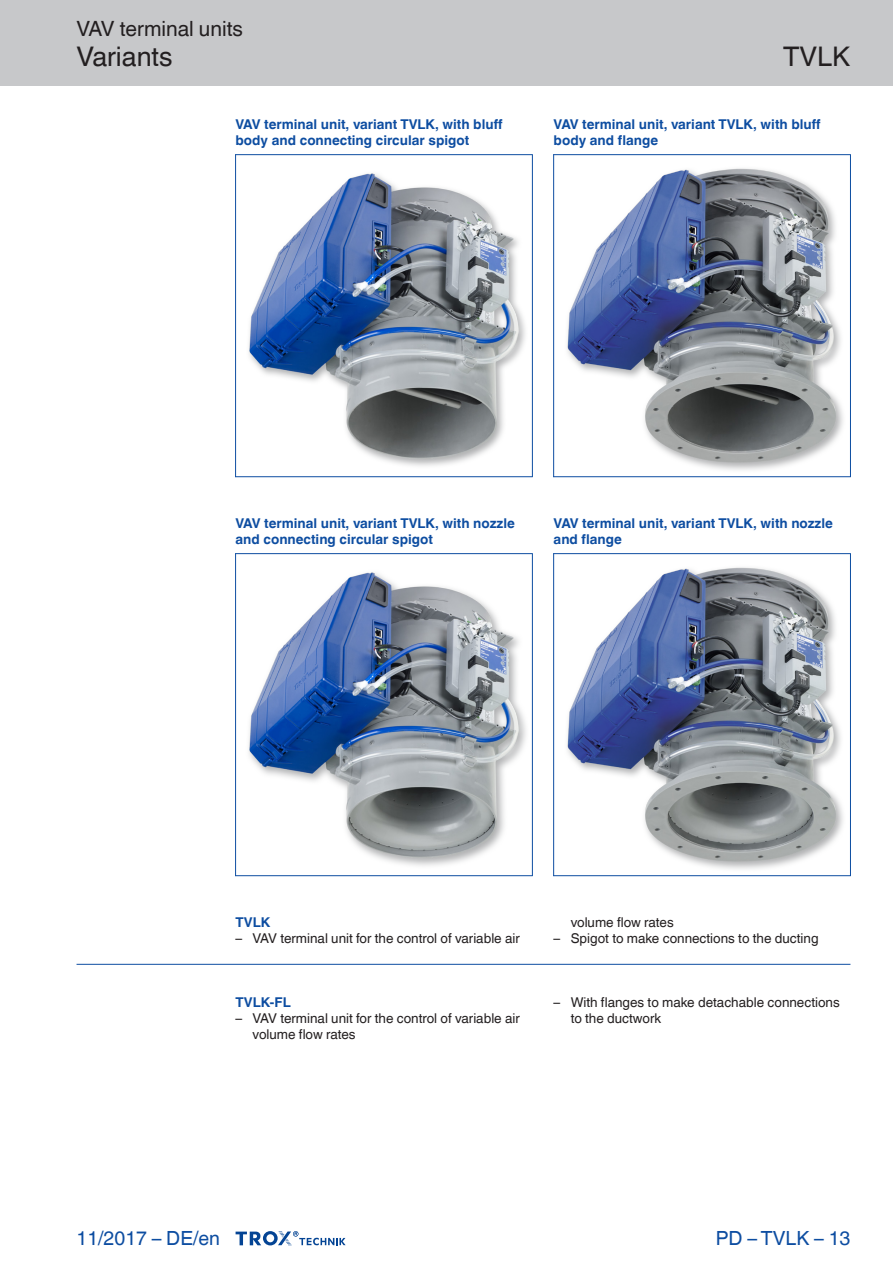
<style>
.page{position:relative;width:893px;height:1263px;background:#fff}
.page>*{position:absolute;margin:0;border:0;box-sizing:border-box;transform-origin:0 0}
.Navigation_2{font:27px "TROX Helvetica";color:#231f20}
.Navigation_3{font:27px "TROX Helvetica";color:#231f20}
.Navigation_1{font:21px "TROX Helvetica";color:#231f20}
.country{font:19.5px "TROX Helvetica";color:#0d4da1}
.pagina_li-re{font:19.5px "TROX Helvetica";color:#0d4da1}
.Standard_oben_links{font:700 13.5px/16.2px "TROX Helvetica";color:#0d4da1}
.descr_txt_section_li{font:13.5px/16.2px "TROX Helvetica";color:#231f20}
.descr_txt_section_ti{font:700 13.5px "TROX Helvetica";color:#0d4da1}
</style>
<div class="page">
<div style="left:0;top:0;width:893px;height:85px;background:#c7c8ca"></div>
<svg style="left:236px;top:1231px;width:110px;height:15px"></svg>
<hr style="left:77px;top:964px;width:773px;height:1px;background:#0d4da1">
<img style="left:236px;top:159px;width:296px;height:313px">
<img style="left:554px;top:155px;width:296px;height:321px">
<hr style="left:235px;top:154px;width:1px;height:323px;background:#0d4da1">
<hr style="left:532px;top:154px;width:1px;height:323px;background:#0d4da1">
<hr style="left:235px;top:154px;width:297px;height:1px;background:#0d4da1">
<hr style="left:235px;top:476px;width:297px;height:1px;background:#0d4da1">
<hr style="left:553px;top:154px;width:1px;height:323px;background:#0d4da1">
<hr style="left:850px;top:154px;width:1px;height:323px;background:#0d4da1">
<hr style="left:553px;top:154px;width:297px;height:1px;background:#0d4da1">
<hr style="left:553px;top:476px;width:297px;height:1px;background:#0d4da1">
<img style="left:236px;top:558px;width:296px;height:313px">
<img style="left:554px;top:554px;width:296px;height:321px">
<hr style="left:235px;top:553px;width:1px;height:323px;background:#0d4da1">
<hr style="left:532px;top:553px;width:1px;height:323px;background:#0d4da1">
<hr style="left:235px;top:553px;width:297px;height:1px;background:#0d4da1">
<hr style="left:235px;top:875px;width:297px;height:1px;background:#0d4da1">
<hr style="left:553px;top:553px;width:1px;height:323px;background:#0d4da1">
<hr style="left:850px;top:553px;width:1px;height:323px;background:#0d4da1">
<hr style="left:553px;top:553px;width:297px;height:1px;background:#0d4da1">
<hr style="left:553px;top:875px;width:297px;height:1px;background:#0d4da1">
<p class="Navigation_1" style="left:77px;top:17px;width:168px">VAV terminal units</p>
<p class="Navigation_2" style="left:77px;top:41px;width:98px">Variants</p>
<p class="Navigation_3" style="left:783px;top:41px;width:69px">TVLK</p>
<p class="Standard_oben_links" style="left:236px;top:116px;width:269px">VAV terminal unit, variant TVLK, with bluff body and connecting circular spigot</p>
<p class="Standard_oben_links" style="left:554px;top:116px;width:269px">VAV terminal unit, variant TVLK, with bluff body and flange</p>
<p class="Standard_oben_links" style="left:236px;top:515px;width:281px">VAV terminal unit, variant TVLK, with nozzle and connecting circular spigot</p>
<p class="Standard_oben_links" style="left:554px;top:515px;width:281px">VAV terminal unit, variant TVLK, with nozzle and flange</p>
<p class="descr_txt_section_ti" style="left:236px;top:914px;width:36px">TVLK</p>
<p class="descr_txt_section_li" style="left:236px;top:930px;width:286px">– VAV terminal unit for the control of variable air</p>
<p class="descr_txt_section_ti" style="left:236px;top:994px;width:57px">TVLK-FL</p>
<p class="descr_txt_section_li" style="left:253px;top:1010px;width:269px;text-indent:-17px">– VAV terminal unit for the control of variable air volume flow rates</p>
<p class="descr_txt_section_li" style="left:571px;top:914px;width:105px">volume flow rates</p>
<p class="descr_txt_section_li" style="left:554px;top:930px;width:266px">– Spigot to make connections to the ducting</p>
<p class="descr_txt_section_li" style="left:571px;top:994px;width:271px;text-indent:-17px">– With flanges to make detachable connections to the ductwork</p>
<p class="country" style="left:77px;top:1227px;width:145px">11/2017 – DE/en</p>
<p class="pagina_li-re" style="left:716px;top:1227px;width:136px">PD – TVLK – 13</p>
</div>
